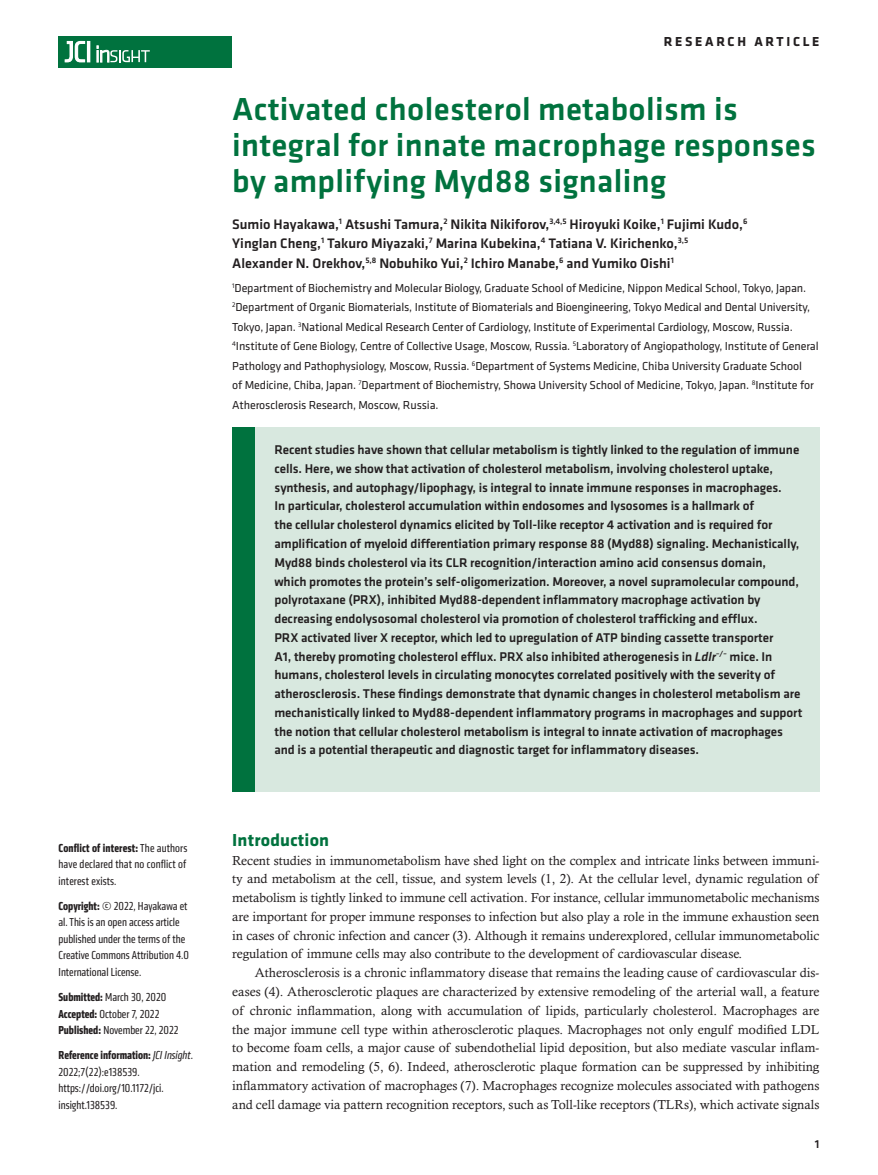
<style>
.page{position:relative;width:878px;height:1175px;background:#fff}
.page>*{position:absolute;margin:0;border:0;box-sizing:border-box;transform-origin:0 0}
.Head_level_1{font:500 33px/36px "Klavika Basic";letter-spacing:.01em;color:#00723e}
.Head_level_2{font:700 18px "Klavika";letter-spacing:.01em;color:#00723e}
.Authors{font:500 14.25px/19.5px "Klavika Basic";color:#231f20}
.t1{font:700 13.5px "Klavika Basic";letter-spacing:.2em;color:#231f20}
.Abstract_standfirst{font:500 13.2px/18.8px "Klavika Basic";letter-spacing:-.005em;color:#231f20}
.Normal_first{font:13.2px/18.8px "Calisto MT Std";letter-spacing:-.005em;color:#231f20;text-align:justify}
.Affiliations{font:12px/19.5px "Klavika";letter-spacing:-.01em;color:#231f20}
.Info_box{font:condensed 12px/16.5px "Klavika";color:#231f20}
.t2{font:500 12px "Klavika Basic";color:#231f20}
.s1{font-weight:700}
.s2{font-style:italic}
</style>
<div class="page">
<div style="left:59px;top:36px;width:173px;height:31px;background:#00723e"></div>
<hr style="left:87px;top:41px;width:3px;height:21px;background:#fff">
<svg style="left:64px;top:41px;width:21px;height:22px"></svg>
<svg style="left:97px;top:46px;width:53px;height:16px"></svg>
<div style="left:232px;top:427px;width:587px;height:365px;background:#d8e8df"></div>
<div style="left:232px;top:427px;width:22px;height:365px;background:#00723e"></div>
<p class="Info_box" style="left:59px;top:839px;width:130px;text-align:justify"><span class="s1">Conflict of interest:</span> The authors have declared that no conflict of interest exists.</p>
<p class="Info_box" style="left:59px;top:897px;width:132px"><span class="s1">Copyright:</span> © 2022, Hayakawa et al. This is an open access article published under the terms of the<br>Creative Commons Attribution 4.0<br>International License.</p>
<p class="Info_box" style="left:59px;top:988px;width:121px"><span class="s1">Submitted:</span> March 30, 2020<br><span class="s1">Accepted:</span> October 7, 2022<br><span class="s1">Published:</span> November 22, 2022</p>
<p class="Info_box" style="left:59px;top:1046px;width:136px"><span class="s1">Reference information:</span> <span class="s2">JCI Insight</span>.<br>2022;7(22):e138539. https://doi.org/10.1172/jci. insight.138539.</p>
<p class="t1" style="left:663px;top:32px;width:157px">RESEARCH ARTICLE</p>
<p class="Head_level_1" style="left:232px;top:91px;width:585px">Activated cholesterol metabolism is integral for innate macrophage responses by amplifying Myd88 signaling</p>
<p class="Authors" style="left:232px;top:214px;width:516px">Sumio Hayakawa,<sup>1</sup> Atsushi Tamura,<sup>2</sup> Nikita Nikiforov,<sup>3,4,5</sup> Hiroyuki Koike,<sup>1</sup> Fujimi Kudo,<sup>6<br></sup>Yinglan Cheng,<sup>1</sup> Takuro Miyazaki,<sup>7</sup> Marina Kubekina,<sup>4</sup> Tatiana V. Kirichenko,<sup>3,5<br></sup>Alexander N. Orekhov,<sup>5,8</sup> Nobuhiko Yui,<sup>2</sup> Ichiro Manabe,<sup>6</sup> and Yumiko Oishi<sup>1</sup></p>
<p class="Affiliations" style="left:232px;top:277px;width:588px"><sup>1</sup>Department of Biochemistry and Molecular Biology, Graduate School of Medicine, Nippon Medical School, Tokyo, Japan.<br><sup>2</sup>Department of Organic Biomaterials, Institute of Biomaterials and Bioengineering, Tokyo Medical and Dental University, Tokyo, Japan. <sup>3</sup>National Medical Research Center of Cardiology, Institute of Experimental Cardiology, Moscow, Russia.<br><sup>4</sup>Institute of Gene Biology, Centre of Collective Usage, Moscow, Russia. <sup>5</sup>Laboratory of Angiopathology, Institute of General Pathology and Pathophysiology, Moscow, Russia. <sup>6</sup>Department of Systems Medicine, Chiba University Graduate School<br>of Medicine, Chiba, Japan. <sup>7</sup>Department of Biochemistry, Showa University School of Medicine, Tokyo, Japan. <sup>8</sup>Institute for Atherosclerosis Research, Moscow, Russia.</p>
<p class="Abstract_standfirst" style="left:274px;top:440px;width:529px">Recent studies have shown that cellular metabolism is tightly linked to the regulation of immune cells. Here, we show that activation of cholesterol metabolism, involving cholesterol uptake, synthesis, and autophagy/lipophagy, is integral to innate immune responses in macrophages.<br>In particular, cholesterol accumulation within endosomes and lysosomes is a hallmark of<br>the cellular cholesterol dynamics elicited by Toll-like receptor 4 activation and is required for amplification of myeloid differentiation primary response 88 (Myd88) signaling. Mechanistically, Myd88 binds cholesterol via its CLR recognition/interaction amino acid consensus domain,<br>which promotes the protein’s self-oligomerization. Moreover, a novel supramolecular compound, polyrotaxane (PRX), inhibited Myd88‑dependent inflammatory macrophage activation by decreasing endolysosomal cholesterol via promotion of cholesterol trafficking and efflux.<br>PRX activated liver X receptor, which led to upregulation of ATP binding cassette transporter<br>A1, thereby promoting cholesterol efflux. PRX also inhibited atherogenesis in <span class="s2">Ldlr</span><sup>–/–</sup> mice. In humans, cholesterol levels in circulating monocytes correlated positively with the severity of atherosclerosis. These findings demonstrate that dynamic changes in cholesterol metabolism are mechanistically linked to Myd88‑dependent inflammatory programs in macrophages and support the notion that cellular cholesterol metabolism is integral to innate activation of macrophages and is a potential therapeutic and diagnostic target for inflammatory diseases.</p>
<p class="Head_level_2" style="left:232px;top:827px;width:98px">Introduction</p>
<p class="Normal_first" style="left:232px;top:850px;width:588px">Recent studies in immunometabolism have shed light on the complex and intricate links between immuni&shy;ty and metabolism at the cell, tissue, and system levels (1, 2). At the cellular level, dynamic regulation of metabolism is tightly linked to immune cell activation. For instance, cellular immunometabolic mechanisms are important for proper immune responses to infection but also play a role in the immune exhaustion seen in cases of chronic infection and cancer (3). Although it remains underexplored, cellular immunometabolic regulation of immune cells may also contribute to the development of cardiovascular disease.</p>
<p class="Normal_first" style="left:232px;top:963px;width:588px;text-indent:22px">Atherosclerosis is a chronic inflammatory disease that remains the leading cause of cardiovascular dis&shy;eases (4). Atherosclerotic plaques are characterized by extensive remodeling of the arterial wall, a feature of chronic inflammation, along with accumulation of lipids, particularly cholesterol. Macrophages are the major immune cell type within atherosclerotic plaques. Macrophages not only engulf modified LDL to become foam cells, a major cause of subendothelial lipid deposition, but also mediate vascular inflam&shy;mation and remodeling (5, 6). Indeed, atherosclerotic plaque formation can be suppressed by inhibiting inflammatory activation of macrophages (7). Macrophages recognize molecules associated with pathogens and cell damage via pattern recognition receptors, such as Toll-like receptors (TLRs), which activate signals</p>
<p class="t2" style="left:814px;top:1135px;width:6px">1</p>
</div>
